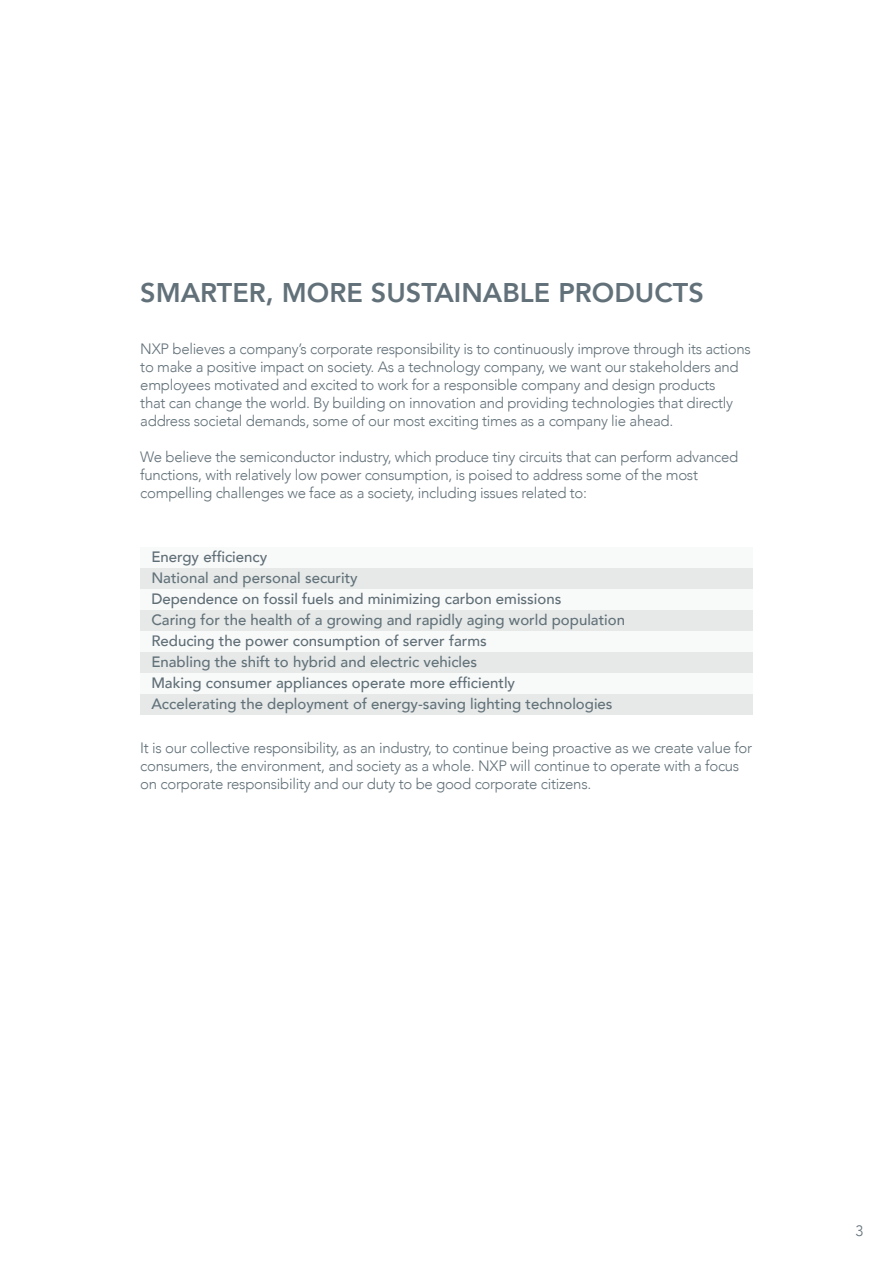
<style>
.page{position:relative;width:893px;height:1263px;background:#fff}
.page>*{position:absolute;margin:0;border:0;box-sizing:border-box;transform-origin:0 0}
.t1{font:800 27px "Avenir";color:#627179}
.t2{font:300 15px/18px "Avenir";letter-spacing:-.02em;color:#627179}
.t3{font:500 15px/21px "Avenir";color:#627179}
</style>
<div class="page">
<div style="left:140px;top:568px;width:613px;height:21px;background:#e6e9e8"></div>
<div style="left:140px;top:610px;width:613px;height:21px;background:#e6e9e8"></div>
<div style="left:140px;top:652px;width:613px;height:21px;background:#e6e9e8"></div>
<div style="left:140px;top:694px;width:613px;height:20px;background:#e6e9e8"></div>
<div style="left:140px;top:547px;width:613px;height:21px;background:#f8f9f9"></div>
<div style="left:140px;top:589px;width:613px;height:21px;background:#f8f9f9"></div>
<div style="left:140px;top:631px;width:613px;height:21px;background:#f8f9f9"></div>
<div style="left:140px;top:673px;width:613px;height:21px;background:#f8f9f9"></div>
<h1 class="t1" style="left:140px;top:272px;width:565px">SMARTER, MORE SUSTAINABLE PRODUCTS</h1>
<p class="t2" style="left:140px;top:340px;width:612px">NXP believes a company’s corporate responsibility is to continuously improve through its actions to make a positive impact on society. As a technology company, we want our stakeholders and employees motivated and excited to work for a responsible company and design products<br>that can change the world. By building on innovation and providing technologies that directly address societal demands, some of our most exciting times as a company lie ahead.</p>
<p class="t2" style="left:140px;top:448px;width:599px">We believe the semiconductor industry, which produce tiny circuits that can perform advanced functions, with relatively low power consumption, is poised to address some of the most compelling challenges we face as a society, including issues related to:</p>
<p class="t3" style="left:151px;top:546px;width:475px">Energy efficiency<br>National and personal security<br>Dependence on fossil fuels and minimizing carbon emissions<br>Caring for the health of a growing and rapidly aging world population Reducing the power consumption of server farms<br>Enabling the shift to hybrid and electric vehicles<br>Making consumer appliances operate more efficiently<br>Accelerating the deployment of energy-saving lighting technologies</p>
<p class="t2" style="left:140px;top:739px;width:613px">It is our collective responsibility, as an industry, to continue being proactive as we create value for consumers, the environment, and society as a whole. NXP will continue to operate with a focus on corporate responsibility and our duty to be good corporate citizens.</p>
<p class="t2" style="left:855px;top:1222px;width:9px">3</p>
</div>
